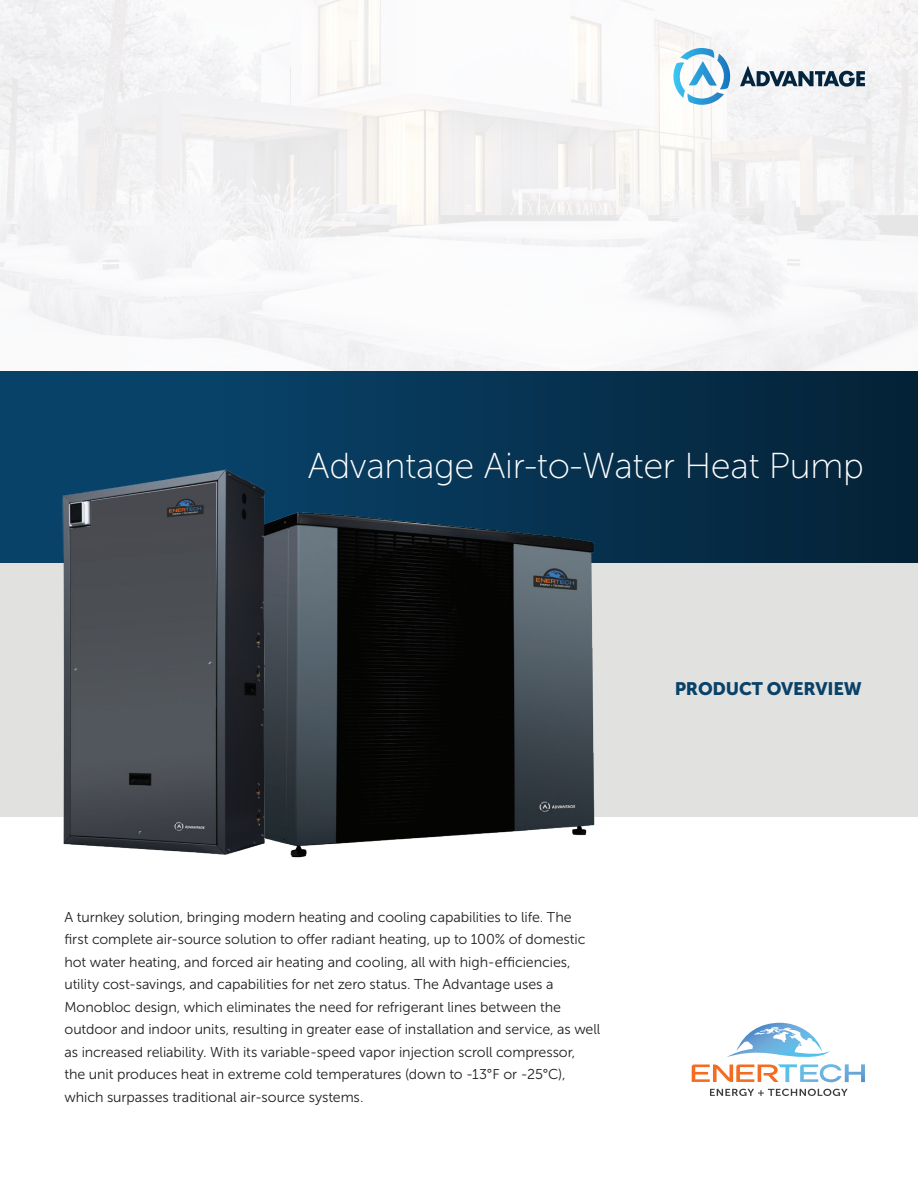
<style>
.page{position:relative;width:918px;height:1188px;background:#fff}
.page>*{position:absolute;margin:0;border:0;box-sizing:border-box;transform-origin:0 0}
.t1{font:36px "Museo Sans 100";letter-spacing:-.01em;color:#fff}
.t2{font:18px "Museo Sans 900";letter-spacing:-.01em;color:#094269}
.t3{font:14.25px/22.5px "Museo Sans 300";letter-spacing:-.005em;color:#231f20}
</style>
<div class="page">
<svg style="left:710px;top:1089px;width:138px;height:7px"></svg>
<svg style="left:692px;top:1027px;width:173px;height:55px"></svg>
<img style="left:0;top:0;width:918px;height:371px">
<div style="left:0;top:371px;width:918px;height:243px;background:linear-gradient(to right,#0a4872,#042339)"></div>
<div style="left:0;top:563px;width:918px;height:254px;background:#e1e1df"></div>
<img style="left:278px;top:491px;width:353px;height:367px">
<img style="left:52px;top:461px;width:226px;height:394px">
<svg style="left:740px;top:66px;width:125px;height:21px"></svg>
<svg style="left:670px;top:48px;width:64px;height:57px"></svg>
<h1 class="t1" style="left:308px;top:446px;width:558px">Advantage Air-to-Water Heat Pump</h1>
<p class="t2" style="left:675px;top:679px;width:189px">PRODUCT OVERVIEW</p>
<p class="t3" style="left:64px;top:906px;width:537px">A turnkey solution, bringing modern heating and cooling capabilities to life. The<br>first complete air-source solution to offer radiant heating, up to 100% of domestic hot water heating, and forced air heating and cooling, all with high-efficiencies, utility cost-savings, and capabilities for net zero status. The Advantage uses a Monobloc design, which eliminates the need for refrigerant lines between the outdoor and indoor units, resulting in greater ease of installation and service, as well as increased reliability. With its variable-speed vapor injection scroll compressor,<br>the unit produces heat in extreme cold temperatures (down to -13°F or -25°C), which surpasses traditional air-source systems.</p>
</div>
